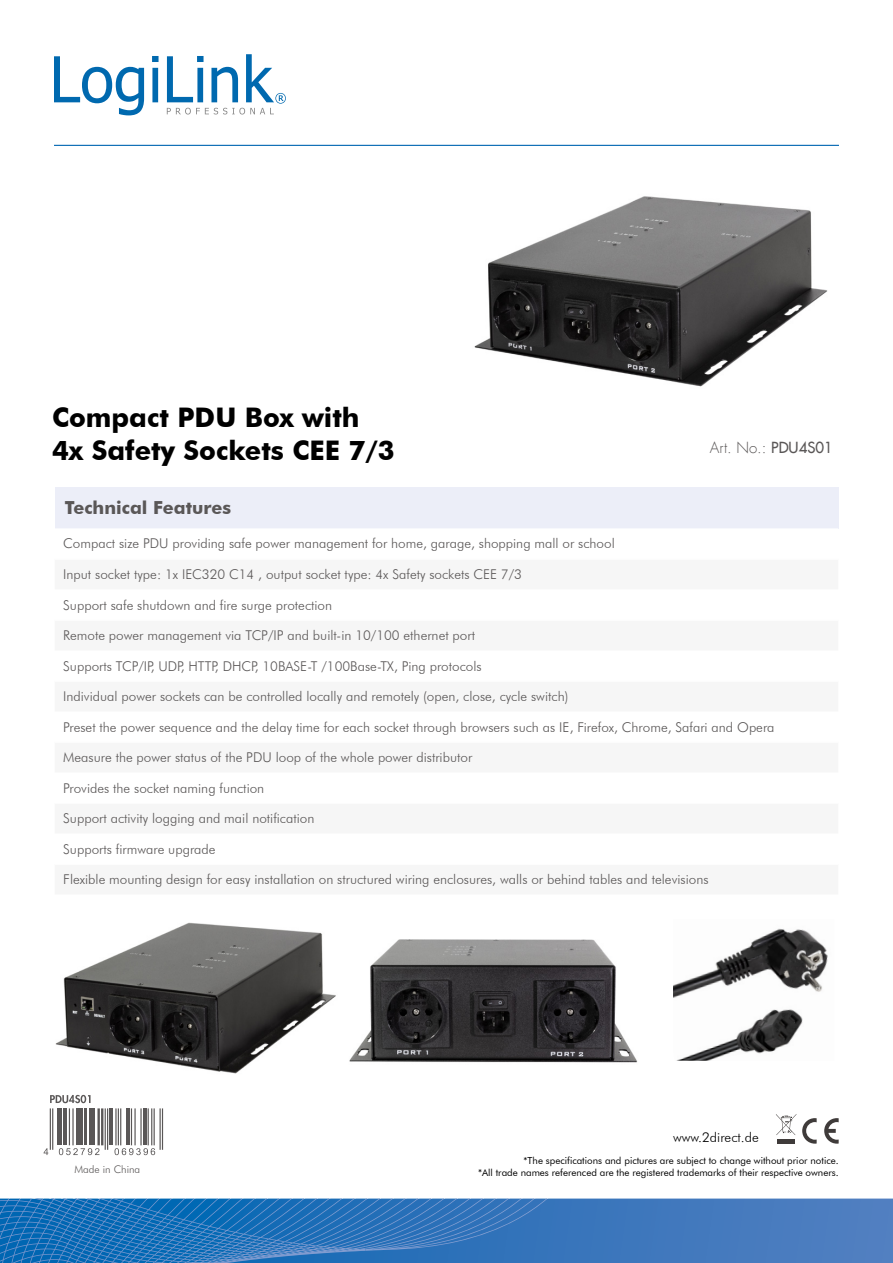
<style>
.page{position:relative;width:893px;height:1263px;background:#fff}
.page>*{position:absolute;margin:0;border:0;box-sizing:border-box;transform-origin:0 0}
.t1{font:700 27px/32.4px "Futura BT";color:#000}
.t2{font:700 18px "Futura BT";color:#5a5757}
.t3{font:300 15px "Futura LT";color:#5a5757}
.t4{font:300 13.5px "Futura BT";color:#5a5757}
.t5{font:300 13.5px "Futura BT";color:#000}
.t6{font:300 10.5px "Futura BT";color:#5a5757}
.t7{font:9.75px/11.7px "Futura BT";color:#000;text-align:right}
.s1{font-weight:400}
</style>
<div class="page">
<svg style="left:0;top:1198px;width:893px;height:65px;background:#3978bc"></svg>
<svg style="left:99px;top:1108px;width:65px;height:48px"></svg>
<svg style="left:207px;top:1198px;width:341px;height:43px;background:#2f75bb"></svg>
<svg style="left:0;top:1220px;width:171px;height:22px;background:#1c71b8"></svg>
<hr style="left:54px;top:145px;width:785px;height:1px;background:#0066b2">
<svg style="left:54px;top:56px;width:90px;height:59px"></svg>
<svg style="left:152px;top:56px;width:7px;height:46px"></svg>
<svg style="left:167px;top:54px;width:119px;height:60px"></svg>
<svg style="left:802px;top:1118px;width:15px;height:26px"></svg>
<svg style="left:824px;top:1118px;width:15px;height:26px"></svg>
<svg style="left:776px;top:1114px;width:20px;height:21px"></svg>
<div style="left:778px;top:1139px;width:17px;height:5px;background:#3f3b3a"></div>
<img style="left:55px;top:922px;width:281px;height:152px">
<img style="left:349px;top:939px;width:289px;height:124px">
<img style="left:673px;top:928px;width:155px;height:133px">
<div style="left:55px;top:487px;width:783px;height:41px;background:#eceef8"></div>
<img style="left:474px;top:196px;width:354px;height:191px">
<hr style="left:101px;top:1108px;width:2px;height:37px;background:#5a5757">
<hr style="left:97px;top:1108px;width:3px;height:37px;background:#5a5757">
<hr style="left:107px;top:1108px;width:1px;height:42px;background:#5a5757">
<hr style="left:105px;top:1108px;width:1px;height:42px;background:#5a5757">
<hr style="left:109px;top:1108px;width:4px;height:37px;background:#5a5757">
<hr style="left:120px;top:1108px;width:1px;height:37px;background:#5a5757">
<hr style="left:118px;top:1108px;width:1px;height:37px;background:#5a5757">
<hr style="left:115px;top:1108px;width:2px;height:37px;background:#5a5757">
<hr style="left:126px;top:1108px;width:4px;height:37px;background:#5a5757">
<hr style="left:140px;top:1108px;width:2px;height:37px;background:#5a5757">
<hr style="left:134px;top:1108px;width:2px;height:37px;background:#5a5757">
<hr style="left:131px;top:1108px;width:1px;height:37px;background:#5a5757">
<hr style="left:143px;top:1108px;width:3px;height:37px;background:#5a5757">
<hr style="left:162px;top:1108px;width:1px;height:42px;background:#5a5757">
<hr style="left:160px;top:1108px;width:1px;height:42px;background:#5a5757">
<hr style="left:154px;top:1108px;width:1px;height:37px;background:#5a5757">
<hr style="left:151px;top:1108px;width:1px;height:37px;background:#5a5757">
<hr style="left:148px;top:1108px;width:1px;height:37px;background:#5a5757">
<svg style="left:43px;top:1095px;width:56px;height:61px"></svg>
<svg style="left:115px;top:1148px;width:40px;height:7px"></svg>
<h1 class="t1" style="left:52px;top:401px;width:344px">Compact PDU Box with<br>4x Safety Sockets CEE 7/3</h1>
<p class="t3" style="left:710px;top:439px;width:124px">Art. No.: <span class="s1">PDU4S01</span></p>
<h2 class="t2" style="left:65px;top:497px;width:168px">Technical Features</h2>
<p class="t4" style="left:63px;top:535px;width:553px">Compact size PDU providing safe power management for home, garage, shopping mall or school</p>
<p class="t4" style="left:63px;top:566px;width:460px">Input socket type: 1x IEC320 C14 , output socket type: 4x Safety sockets CEE 7/3</p>
<p class="t4" style="left:63px;top:596px;width:270px">Support safe shutdown and fire surge protection</p>
<p class="t4" style="left:63px;top:627px;width:413px">Remote power management via TCP/IP and built-in 10/100 ethernet port</p>
<p class="t4" style="left:63px;top:657px;width:420px">Supports TCP/IP, UDP, HTTP, DHCP, 10BASE-T /100Base-TX, Ping protocols</p>
<p class="t4" style="left:63px;top:688px;width:507px">Individual power sockets can be controlled locally and remotely (open, close, cycle switch)</p>
<p class="t4" style="left:63px;top:718px;width:713px">Preset the power sequence and the delay time for each socket through browsers such as IE, Firefox, Chrome, Safari and Opera</p>
<p class="t4" style="left:63px;top:749px;width:410px">Measure the power status of the PDU loop of the whole power distributor</p>
<p class="t4" style="left:63px;top:780px;width:203px">Provides the socket naming function</p>
<p class="t4" style="left:63px;top:810px;width:253px">Support activity logging and mail notification</p>
<p class="t4" style="left:63px;top:841px;width:154px">Supports firmware upgrade</p>
<p class="t4" style="left:63px;top:871px;width:647px">Flexible mounting design for easy installation on structured wiring enclosures, walls or behind tables and televisions</p>
<p class="t6" style="left:74px;top:1163px;width:67px">Made in China</p>
<p class="t5" style="left:673px;top:1129px;width:87px">www.2direct.de</p>
<p class="t7" style="left:478px;top:1154px;width:362px">*The specifications and pictures are subject to change without prior notice.<br>*All trade names referenced are the registered trademarks of their respective owners.</p>
</div>
